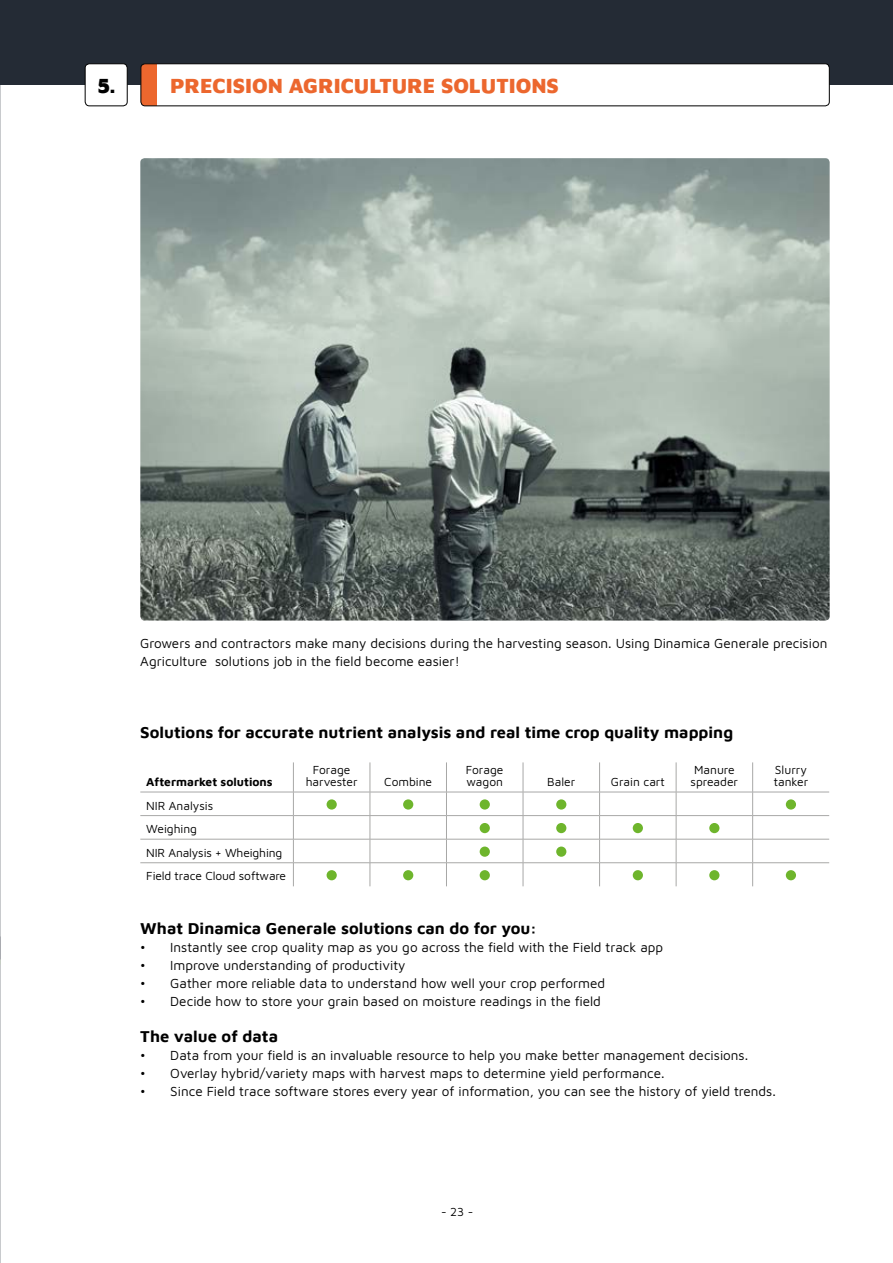
<style>
.page{position:relative;width:893px;height:1263px;background:#fff}
.page>*{position:absolute;margin:0;border:0;box-sizing:border-box;transform-origin:0 0}
.t1{font:900 21px "Maven Pro";color:#ec672e}
.t2{font:900 21px "Maven Pro";color:#000}
.t3{font:700 16.5px "Maven Pro";color:#000}
.t4{font:13.5px/18px "Maven Pro";color:#000}
.t5{font:12px/12px "Maven Pro";color:#000}
.t6{font:700 12px "Maven Pro";color:#000}
</style>
<div class="page">
<div style="left:0;top:0;width:893px;height:85px;background:#242b35"></div>
<div style="left:141px;top:64px;width:688px;height:42px;background:#fff;border-radius:4px"></div>
<div style="left:141px;top:64px;width:16px;height:42px;background:#ec672e"></div>
<div style="left:141px;top:64px;width:688px;height:42px;border:1px solid #000;border-radius:4px"></div>
<img style="left:0;top:85px;width:1px;height:865px">
<div style="left:85px;top:64px;width:42px;height:42px;background:#fff;border-radius:4px"></div>
<div style="left:85px;top:64px;width:42px;height:42px;border:1px solid #000;border-radius:4px"></div>
<hr style="left:293px;top:762px;width:1px;height:30px;background:#a8a8a7">
<hr style="left:370px;top:762px;width:1px;height:30px;background:#a8a8a7">
<hr style="left:446px;top:762px;width:1px;height:30px;background:#a8a8a7">
<hr style="left:523px;top:762px;width:1px;height:30px;background:#a8a8a7">
<hr style="left:599px;top:762px;width:1px;height:30px;background:#a8a8a7">
<hr style="left:676px;top:762px;width:1px;height:30px;background:#a8a8a7">
<hr style="left:752px;top:762px;width:1px;height:30px;background:#a8a8a7">
<hr style="left:140px;top:792px;width:153px;height:1px;background:#a8a8a7">
<hr style="left:293px;top:792px;width:77px;height:1px;background:#a8a8a7">
<hr style="left:370px;top:792px;width:76px;height:1px;background:#a8a8a7">
<hr style="left:446px;top:792px;width:77px;height:1px;background:#a8a8a7">
<hr style="left:523px;top:792px;width:77px;height:1px;background:#a8a8a7">
<hr style="left:600px;top:792px;width:76px;height:1px;background:#a8a8a7">
<hr style="left:676px;top:792px;width:77px;height:1px;background:#a8a8a7">
<hr style="left:753px;top:792px;width:76px;height:1px;background:#a8a8a7">
<hr style="left:140px;top:815px;width:153px;height:1px;background:#a8a8a7">
<hr style="left:293px;top:815px;width:77px;height:1px;background:#a8a8a7">
<hr style="left:370px;top:815px;width:76px;height:1px;background:#a8a8a7">
<hr style="left:446px;top:815px;width:77px;height:1px;background:#a8a8a7">
<hr style="left:523px;top:815px;width:77px;height:1px;background:#a8a8a7">
<hr style="left:600px;top:815px;width:76px;height:1px;background:#a8a8a7">
<hr style="left:676px;top:815px;width:77px;height:1px;background:#a8a8a7">
<hr style="left:753px;top:815px;width:76px;height:1px;background:#a8a8a7">
<hr style="left:140px;top:839px;width:153px;height:1px;background:#a8a8a7">
<hr style="left:293px;top:839px;width:77px;height:1px;background:#a8a8a7">
<hr style="left:370px;top:839px;width:76px;height:1px;background:#a8a8a7">
<hr style="left:446px;top:839px;width:77px;height:1px;background:#a8a8a7">
<hr style="left:523px;top:839px;width:77px;height:1px;background:#a8a8a7">
<hr style="left:600px;top:839px;width:76px;height:1px;background:#a8a8a7">
<hr style="left:676px;top:839px;width:77px;height:1px;background:#a8a8a7">
<hr style="left:753px;top:839px;width:76px;height:1px;background:#a8a8a7">
<hr style="left:140px;top:862px;width:153px;height:1px;background:#a8a8a7">
<hr style="left:293px;top:862px;width:77px;height:1px;background:#a8a8a7">
<svg style="left:293px;top:792px;width:1px;height:94px"></svg>
<hr style="left:370px;top:862px;width:76px;height:1px;background:#a8a8a7">
<svg style="left:370px;top:792px;width:1px;height:94px"></svg>
<hr style="left:446px;top:862px;width:77px;height:1px;background:#a8a8a7">
<svg style="left:446px;top:792px;width:1px;height:94px"></svg>
<hr style="left:523px;top:862px;width:77px;height:1px;background:#a8a8a7">
<svg style="left:523px;top:792px;width:1px;height:94px"></svg>
<hr style="left:600px;top:862px;width:76px;height:1px;background:#a8a8a7">
<svg style="left:599px;top:792px;width:1px;height:94px"></svg>
<hr style="left:676px;top:862px;width:77px;height:1px;background:#a8a8a7">
<svg style="left:676px;top:792px;width:1px;height:94px"></svg>
<hr style="left:753px;top:862px;width:76px;height:1px;background:#a8a8a7">
<svg style="left:752px;top:792px;width:1px;height:94px"></svg>
<div style="left:327px;top:799px;width:10px;height:10px;background:#6eb52c;border-radius:50%"></div>
<div style="left:403px;top:799px;width:10px;height:10px;background:#6eb52c;border-radius:50%"></div>
<div style="left:480px;top:799px;width:10px;height:10px;background:#6eb52c;border-radius:50%"></div>
<div style="left:556px;top:799px;width:10px;height:10px;background:#6eb52c;border-radius:50%"></div>
<div style="left:786px;top:799px;width:10px;height:10px;background:#6eb52c;border-radius:50%"></div>
<div style="left:480px;top:823px;width:10px;height:10px;background:#6eb52c;border-radius:50%"></div>
<div style="left:556px;top:823px;width:10px;height:10px;background:#6eb52c;border-radius:50%"></div>
<div style="left:633px;top:823px;width:10px;height:10px;background:#6eb52c;border-radius:50%"></div>
<div style="left:709px;top:823px;width:10px;height:10px;background:#6eb52c;border-radius:50%"></div>
<div style="left:480px;top:846px;width:10px;height:11px;background:#6eb52c;border-radius:50%"></div>
<div style="left:556px;top:846px;width:10px;height:11px;background:#6eb52c;border-radius:50%"></div>
<div style="left:327px;top:870px;width:10px;height:10px;background:#6eb52c;border-radius:50%"></div>
<div style="left:403px;top:870px;width:10px;height:10px;background:#6eb52c;border-radius:50%"></div>
<div style="left:480px;top:870px;width:10px;height:10px;background:#6eb52c;border-radius:50%"></div>
<div style="left:633px;top:870px;width:10px;height:10px;background:#6eb52c;border-radius:50%"></div>
<div style="left:709px;top:870px;width:10px;height:10px;background:#6eb52c;border-radius:50%"></div>
<div style="left:786px;top:870px;width:10px;height:10px;background:#6eb52c;border-radius:50%"></div>
<img style="left:140px;top:158px;width:690px;height:462px">
<h1 class="t2" style="left:97px;top:70px;width:20px">5.</h1>
<h1 class="t1" style="left:170px;top:70px;width:390px">PRECISION AGRICULTURE SOLUTIONS</h1>
<p class="t4" style="left:140px;top:634px;width:688px">Growers and contractors make many decisions during the harvesting season. Using Dinamica Generale precision<br>Agriculture solutions job in the field become easier!</p>
<p class="t3" style="left:140px;top:721px;width:594px">Solutions for accurate nutrient analysis and real time crop quality mapping</p>
<p class="t6" style="left:146px;top:773px;width:128px">Aftermarket solutions</p>
<p class="t5" style="left:306px;top:763px;width:53px;text-align:center">Forage harvester</p>
<p class="t5" style="left:384px;top:775px;width:49px">Combine</p>
<p class="t5" style="left:466px;top:763px;width:39px">Forage wagon</p>
<p class="t5" style="left:547px;top:775px;width:30px">Baler</p>
<p class="t5" style="left:611px;top:775px;width:56px">Grain cart</p>
<p class="t5" style="left:691px;top:763px;width:49px">Manure spreader</p>
<p class="t5" style="left:774px;top:763px;width:36px">Slurry tanker</p>
<p class="t5" style="left:146px;top:793px;width:141px;line-height:23.5px">NIR Analysis<br>Weighing<br>NIR Analysis + Wheighing<br>Field trace Cloud software</p>
<p class="t3" style="left:140px;top:917px;width:398px">What Dinamica Generale solutions can do for you:</p>
<p class="t4" style="left:140px;top:938px;width:524px">• Instantly see crop quality map as you go across the field with the Field track app</p>
<p class="t4" style="left:140px;top:956px;width:267px">• Improve understanding of productivity</p>
<p class="t4" style="left:140px;top:974px;width:466px">• Gather more reliable data to understand how well your crop performed</p>
<p class="t4" style="left:140px;top:992px;width:462px">• Decide how to store your grain based on moisture readings in the field</p>
<p class="t3" style="left:140px;top:1025px;width:139px">The value of data</p>
<p class="t4" style="left:140px;top:1046px;width:609px">• Data from your field is an invaluable resource to help you make better management decisions.</p>
<p class="t4" style="left:140px;top:1064px;width:526px">• Overlay hybrid/variety maps with harvest maps to determine yield performance.</p>
<p class="t4" style="left:140px;top:1082px;width:637px">• Since Field trace software stores every year of information, you can see the history of yield trends.</p>
<p class="t5" style="left:441px;top:1205px;width:34px">- 23 -</p>
</div>
